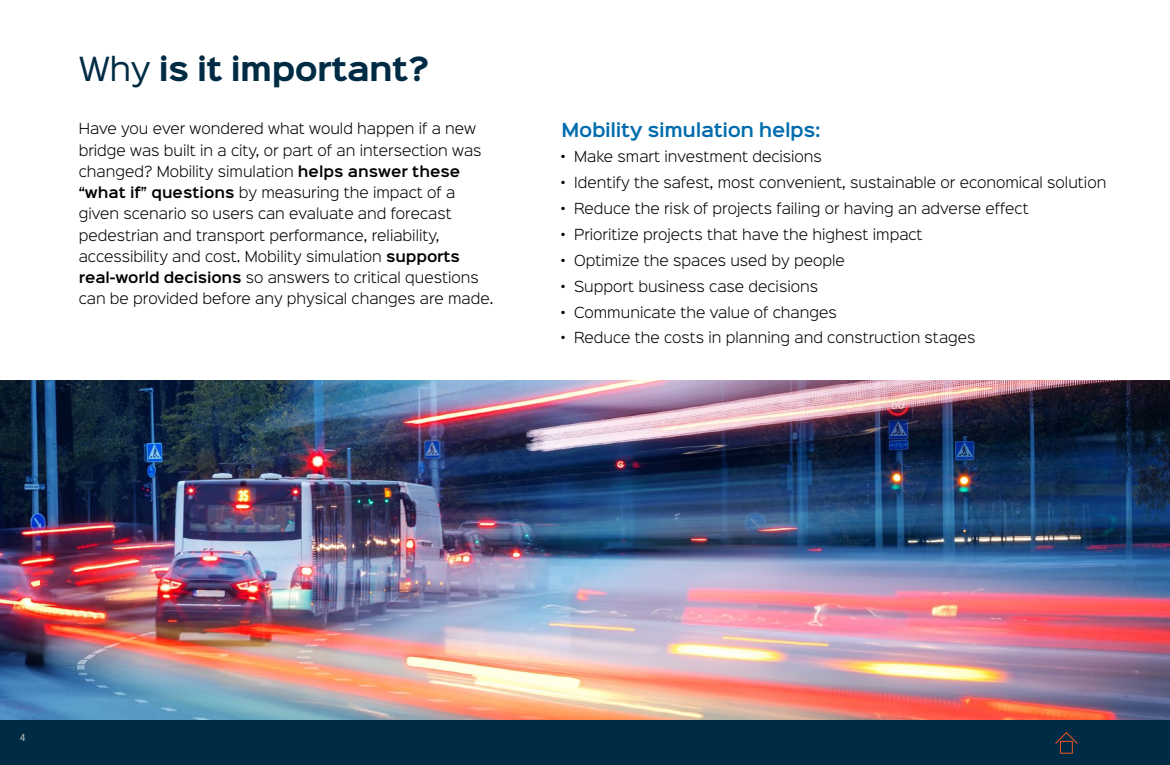
<style>
.page{position:relative;width:1170px;height:765px;background:#fff}
.page>*{position:absolute;margin:0;border:0;box-sizing:border-box;transform-origin:0 0}
.t1{font:700 30px "Sinkin Sans 700";letter-spacing:-.02em;color:#002b44}
.t2{font:600 17.5px "Sinkin Sans 600";letter-spacing:-.02em;color:#006cad}
.t3{font:300 13.75px/21.2px "Sinkin Sans 300";color:#000}
.t4{font:10px "Roboto";color:#bcbec0}
.s1{font-family:"Sinkin Sans 400";font-weight:400}
.s2{font-family:"Sinkin Sans 600";font-weight:600}
</style>
<div class="page">
<img style="left:0;top:381px;width:1170px;height:339px">
<div style="left:0;top:720px;width:1170px;height:45px;background:#002b44"></div>
<div style="left:1060px;top:741px;width:13px;height:13px;border:1px solid #f05622"></div>
<svg style="left:1055px;top:732px;width:23px;height:13px"></svg>
<h1 class="t1" style="left:79px;top:53px;width:352px"><span class="s1">Why</span> IS IT IMPORTANT?</h1>
<p class="t3" style="left:79px;top:117px;width:416px">Have you ever wondered what would happen if a new bridge was built in a city, or part of an intersection was changed? Mobility simulation <span class="s2">helps answer these “what if” questions</span> by measuring the impact of a given scenario so users can evaluate and forecast pedestrian and transport performance, reliability, accessibility and cost. Mobility simulation <span class="s2">supports real-world decisions</span> so answers to critical questions can be provided before any physical changes are made.</p>
<p class="t2" style="left:562px;top:115px;width:261px">Mobility simulation helps:</p>
<p class="t3" style="left:562px;top:145px;width:262px">• Make smart investment decisions</p>
<p class="t3" style="left:562px;top:171px;width:546px">• Identify the safest, most convenient, sustainable or economical solution</p>
<p class="t3" style="left:562px;top:197px;width:469px">• Reduce the risk of projects failing or having an adverse effect</p>
<p class="t3" style="left:562px;top:223px;width:363px">• Prioritize projects that have the highest impact</p>
<p class="t3" style="left:562px;top:248px;width:285px">• Optimize the spaces used by people</p>
<p class="t3" style="left:562px;top:274px;width:258px">• Support business case decisions</p>
<p class="t3" style="left:562px;top:300px;width:277px">• Communicate the value of changes</p>
<p class="t3" style="left:562px;top:326px;width:415px">• Reduce the costs in planning and construction stages</p>
<p class="t4" style="left:20px;top:730px;width:7px">4</p>
</div>
